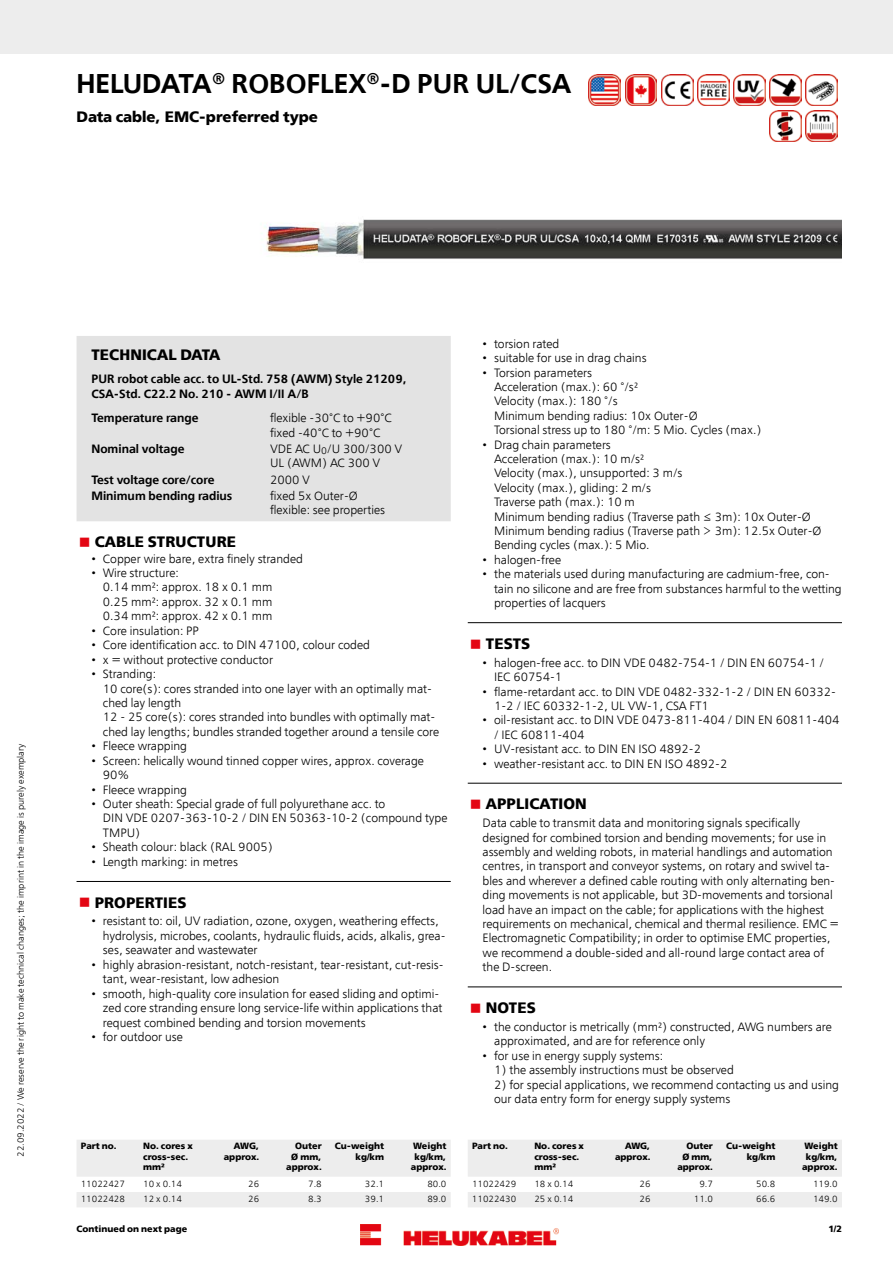
<style>
.page{position:relative;width:893px;height:1263px;background:#fff}
.page>*{position:absolute;margin:0;border:0;box-sizing:border-box;transform-origin:0 0}
.t1{font:600 27px "Free Set";color:#000}
.t2{font:700 15px "Free Set";letter-spacing:.01em;color:#000}
.t3{font:300 12px/14.4px "Free Set";color:#000}
.t4{font:600 12px/14.4px "Free Set";color:#000}
.t5{font:300 9px "Free Set";color:#000}
.t6{font:700 9px/10.8px "Free Set";color:#000;text-align:right}
.s1{color:#e30613}
</style>
<div class="page">
<div style="left:77px;top:336px;width:374px;height:185px;background:#e3e3e3"></div>
<hr style="left:77px;top:881px;width:374px;height:1px;background:#000">
<hr style="left:468px;top:622px;width:374px;height:1px;background:#000">
<hr style="left:468px;top:783px;width:374px;height:1px;background:#000">
<hr style="left:468px;top:987px;width:374px;height:1px;background:#000">
<svg style="left:77px;top:1140px;width:374px;height:67px"></svg>
<svg style="left:468px;top:1140px;width:374px;height:67px"></svg>
<div style="left:0;top:0;width:893px;height:53px;background:#ededed"></div>
<img style="left:589px;top:74px;width:32px;height:32px">
<img style="left:625px;top:74px;width:32px;height:32px">
<img style="left:661px;top:74px;width:32px;height:32px">
<img style="left:697px;top:74px;width:32px;height:32px">
<img style="left:733px;top:74px;width:32px;height:32px">
<img style="left:770px;top:74px;width:31px;height:32px">
<img style="left:806px;top:74px;width:32px;height:32px">
<img style="left:770px;top:110px;width:31px;height:32px">
<img style="left:806px;top:110px;width:32px;height:32px">
<img style="left:264px;top:219px;width:578px;height:40px">
<img style="left:360px;top:1225px;width:198px;height:21px">
<h1 class="t1" style="left:77px;top:66px;width:497px">HELUDATA<sup>®</sup> ROBOFLEX<sup>®</sup>-D PUR UL/CSA</h1>
<p class="t2" style="left:77px;top:107px;width:243px">Data cable, EMC-preferred type</p>
<p class="t5" style="left:15px;top:1157px;width:415px;rotate:-90deg">22.09.2022 / We reserve the right to make technical changes; the imprint in the image is purely exemplary</p>
<p class="t2" style="left:91px;top:345px;width:130px">TECHNICAL DATA</p>
<p class="t4" style="left:91px;top:372px;width:316px">PUR robot cable acc. to UL-Std. 758 (AWM) Style 21209,<br>CSA-Std. C22.2 No. 210 - AWM I/II A/B</p>
<p class="t4" style="left:91px;top:411px;width:109px">Temperature range</p>
<p class="t3" style="left:270px;top:411px;width:123px">flexible -30°C to +90°C fixed -40°C to +90°C</p>
<p class="t4" style="left:91px;top:441px;width:95px">Nominal voltage</p>
<p class="t3" style="left:270px;top:441px;width:134px">VDE AC U<sub>0</sub>/U 300/300 V<br>UL (AWM) AC 300 V</p>
<p class="t4" style="left:91px;top:472px;width:125px">Test voltage core/core</p>
<p class="t3" style="left:270px;top:472px;width:42px">2000 V</p>
<p class="t4" style="left:91px;top:488px;width:142px">Minimum bending radius</p>
<p class="t3" style="left:270px;top:488px;width:117px">fixed 5x Outer-Ø flexible: see properties</p>
<p class="t2" style="left:79px;top:532px;width:159px"><span class="s1">■</span> CABLE STRUCTURE</p>
<p class="t3" style="left:91px;top:551px;width:213px">• Copper wire bare, extra finely stranded</p>
<p class="t3" style="left:103px;top:565px;width:171px;text-indent:-11px">• Wire structure:<br>0.14 mm²: approx. 18 x 0.1 mm<br>0.25 mm²: approx. 32 x 0.1 mm<br>0.34 mm²: approx. 42 x 0.1 mm</p>
<p class="t3" style="left:91px;top:623px;width:109px">• Core insulation: PP</p>
<p class="t3" style="left:91px;top:638px;width:280px">• Core identification acc. to DIN 47100, colour coded</p>
<p class="t3" style="left:91px;top:652px;width:183px">• x = without protective conductor</p>
<p class="t3" style="left:103px;top:667px;width:338px;text-indent:-11px">• Stranding:<br>10 core(s): cores stranded into one layer with an optimally mat&shy;ched lay length<br>12 - 25 core(s): cores stranded into bundles with optimally mat&shy;ched lay lengths; bundles stranded together around a tensile core</p>
<p class="t3" style="left:91px;top:739px;width:97px">• Fleece wrapping</p>
<p class="t3" style="left:103px;top:753px;width:323px;text-indent:-11px">• Screen: helically wound tinned copper wires, approx. coverage<br>90%</p>
<p class="t3" style="left:91px;top:782px;width:97px">• Fleece wrapping</p>
<p class="t3" style="left:103px;top:796px;width:346px;text-indent:-11px">• Outer sheath: Special grade of full polyurethane acc. to<br>DIN VDE 0207-363-10-2 / DIN EN 50363-10-2 (compound type<br>TMPU)</p>
<p class="t3" style="left:91px;top:840px;width:183px">• Sheath colour: black (RAL 9005)</p>
<p class="t3" style="left:91px;top:854px;width:148px">• Length marking: in metres</p>
<p class="t2" style="left:79px;top:893px;width:109px"><span class="s1">■</span> PROPERTIES</p>
<p class="t3" style="left:103px;top:914px;width:344px;text-indent:-11px">• resistant to: oil, UV radiation, ozone, oxygen, weathering effects, hydrolysis, microbes, coolants, hydraulic fluids, acids, alkalis, grea&shy;ses, seawater and wastewater</p>
<p class="t3" style="left:103px;top:957px;width:342px;text-indent:-11px">• highly abrasion-resistant, notch-resistant, tear-resistant, cut-resis&shy;tant, wear-resistant, low adhesion</p>
<p class="t3" style="left:103px;top:986px;width:341px;text-indent:-11px">• smooth, high-quality core insulation for eased sliding and optimi&shy;zed core stranding ensure long service-life within applications that request combined bending and torsion movements</p>
<p class="t3" style="left:91px;top:1029px;width:93px">• for outdoor use</p>
<p class="t6" style="left:81px;top:1140px;width:37px">Part no.</p>
<p class="t6" style="left:143px;top:1140px;width:51px;text-align:left">No. cores x cross-sec. mm²</p>
<p class="t6" style="left:224px;top:1140px;width:37px">AWG, approx.</p>
<p class="t6" style="left:286px;top:1140px;width:37px">Outer<br>Ø mm, approx.</p>
<p class="t6" style="left:335px;top:1140px;width:51px">Cu-weight kg/km</p>
<p class="t6" style="left:411px;top:1140px;width:37px;text-align:center">Weight kg/km, approx.</p>
<p class="t5" style="left:81px;top:1178px;width:46px">11022427</p>
<p class="t5" style="left:143px;top:1178px;width:40px">10 x 0.14</p>
<p class="t5" style="left:248px;top:1178px;width:13px">26</p>
<p class="t5" style="left:308px;top:1178px;width:15px">7.8</p>
<p class="t5" style="left:365px;top:1178px;width:21px">32.1</p>
<p class="t5" style="left:427px;top:1178px;width:21px">80.0</p>
<p class="t5" style="left:81px;top:1193px;width:46px">11022428</p>
<p class="t5" style="left:143px;top:1193px;width:40px">12 x 0.14</p>
<p class="t5" style="left:248px;top:1193px;width:13px">26</p>
<p class="t5" style="left:308px;top:1193px;width:15px">8.3</p>
<p class="t5" style="left:365px;top:1193px;width:21px">39.1</p>
<p class="t5" style="left:427px;top:1193px;width:21px">89.0</p>
<p class="t3" style="left:483px;top:336px;width:78px">• torsion rated</p>
<p class="t3" style="left:483px;top:351px;width:166px">• suitable for use in drag chains</p>
<p class="t3" style="left:494px;top:365px;width:269px;text-indent:-11px">• Torsion parameters<br>Acceleration (max.): 60 °/s²<br>Velocity (max.): 180 °/s<br>Minimum bending radius: 10x Outer-Ø<br>Torsional stress up to 180 °/m: 5 Mio. Cycles (max.)</p>
<p class="t3" style="left:494px;top:437px;width:329px;text-indent:-11px">• Drag chain parameters<br>Acceleration (max.): 10 m/s²<br>Velocity (max.), unsupported: 3 m/s<br>Velocity (max.), gliding: 2 m/s<br>Traverse path (max.): 10 m<br>Minimum bending radius (Traverse path ≤ 3m): 10x Outer-Ø Minimum bending radius (Traverse path &gt; 3m): 12.5x Outer-Ø Bending cycles (max.): 5 Mio.</p>
<p class="t3" style="left:483px;top:552px;width:80px">• halogen-free</p>
<p class="t3" style="left:494px;top:567px;width:349px;text-indent:-11px">• the materials used during manufacturing are cadmium-free, con&shy;tain no silicone and are free from substances harmful to the wetting properties of lacquers</p>
<p class="t2" style="left:470px;top:634px;width:62px"><span class="s1">■</span> TESTS</p>
<p class="t3" style="left:494px;top:655px;width:331px;text-indent:-11px">• halogen-free acc. to DIN VDE 0482-754-1 / DIN EN 60754-1 /<br>IEC 60754-1</p>
<p class="t3" style="left:494px;top:684px;width:343px;text-indent:-11px">• flame-retardant acc. to DIN VDE 0482-332-1-2 / DIN EN 60332-<br>1-2 / IEC 60332-1-2, UL VW-1, CSA FT1</p>
<p class="t3" style="left:494px;top:713px;width:347px;text-indent:-11px">• oil-resistant acc. to DIN VDE 0473-811-404 / DIN EN 60811-404 / IEC 60811-404</p>
<p class="t3" style="left:483px;top:742px;width:220px">• UV-resistant acc. to DIN EN ISO 4892-2</p>
<p class="t3" style="left:483px;top:756px;width:246px">• weather-resistant acc. to DIN EN ISO 4892-2</p>
<p class="t2" style="left:470px;top:794px;width:118px"><span class="s1">■</span> APPLICATION</p>
<p class="t3" style="left:483px;top:816px;width:358px">Data cable to transmit data and monitoring signals specifically designed for combined torsion and bending movements; for use in assembly and welding robots, in material handlings and automation centres, in transport and conveyor systems, on rotary and swivel ta&shy;bles and wherever a defined cable routing with only alternating ben&shy;ding movements is not applicable, but 3D-movements and torsional load have an impact on the cable; for applications with the highest requirements on mechanical, chemical and thermal resilience. EMC = Electromagnetic Compatibility; in order to optimise EMC properties, we recommend a double-sided and all-round large contact area of the D-screen.</p>
<p class="t2" style="left:470px;top:998px;width:67px"><span class="s1">■</span> NOTES</p>
<p class="t3" style="left:494px;top:1019px;width:339px;text-indent:-11px">• the conductor is metrically (mm²) constructed, AWG numbers are approximated, and are for reference only</p>
<p class="t3" style="left:483px;top:1048px;width:182px">• for use in energy supply systems:</p>
<p class="t3" style="left:494px;top:1063px;width:241px">1) the assembly instructions must be observed</p>
<p class="t3" style="left:494px;top:1077px;width:346px">2) for special applications, we recommend contacting us and using our data entry form for energy supply systems</p>
<p class="t6" style="left:472px;top:1140px;width:37px">Part no.</p>
<p class="t6" style="left:534px;top:1140px;width:51px;text-align:left">No. cores x cross-sec. mm²</p>
<p class="t6" style="left:615px;top:1140px;width:37px">AWG, approx.</p>
<p class="t6" style="left:677px;top:1140px;width:37px">Outer<br>Ø mm, approx.</p>
<p class="t6" style="left:726px;top:1140px;width:51px">Cu-weight kg/km</p>
<p class="t6" style="left:802px;top:1140px;width:37px;text-align:center">Weight kg/km, approx.</p>
<p class="t5" style="left:472px;top:1178px;width:46px">11022429</p>
<p class="t5" style="left:534px;top:1178px;width:40px">18 x 0.14</p>
<p class="t5" style="left:639px;top:1178px;width:13px">26</p>
<p class="t5" style="left:699px;top:1178px;width:15px">9.7</p>
<p class="t5" style="left:756px;top:1178px;width:21px">50.8</p>
<p class="t5" style="left:813px;top:1178px;width:26px">119.0</p>
<p class="t5" style="left:472px;top:1193px;width:46px">11022430</p>
<p class="t5" style="left:534px;top:1193px;width:40px">25 x 0.14</p>
<p class="t5" style="left:639px;top:1193px;width:13px">26</p>
<p class="t5" style="left:694px;top:1193px;width:21px">11.0</p>
<p class="t5" style="left:756px;top:1193px;width:21px">66.6</p>
<p class="t5" style="left:813px;top:1193px;width:26px">149.0</p>
<p class="t6" style="left:77px;top:1223px;width:112px">Continued on next page</p>
<p class="t6" style="left:828px;top:1223px;width:15px">1/2</p>
</div>
